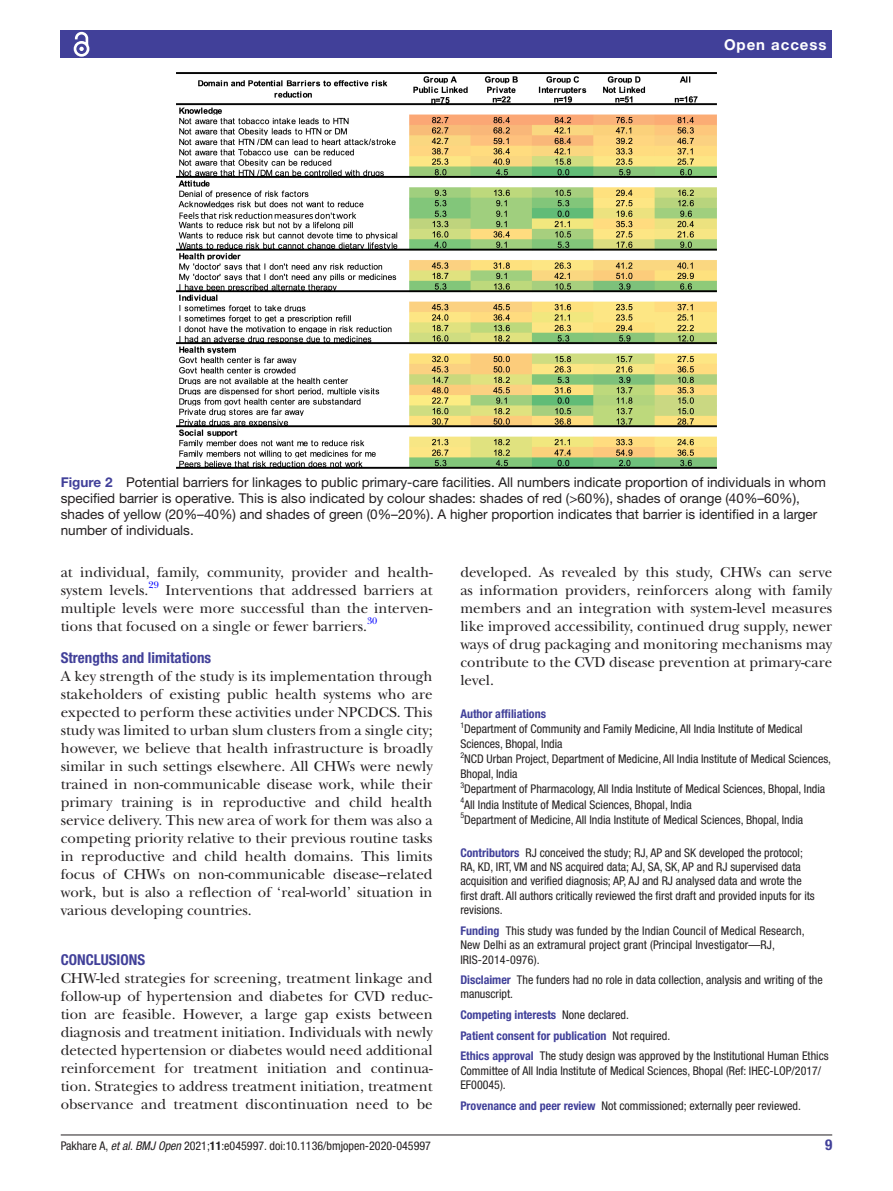
<style>
.page{position:relative;width:893px;height:1191px;background:#fff}
.page>*{position:absolute;margin:0;border:0;box-sizing:border-box;transform-origin:0 0}
.t1{font:15px/18px "New Baskerville";color:#231f20;text-align:justify}
.t2{font:700 condensed 15px "Helvetica Neue LT Std";color:#414099}
.t3{font:700 15px "Helvetica Neue LT Std";letter-spacing:.065em;color:#fff}
.t4{font:13.5px/16.2px "Helvetica Neue LT Std";color:#231f20}
.t5{font:condensed 12px/14.4px "Helvetica Neue LT Std";color:#231f20}
.t6{font:700 condensed 12px "Helvetica Neue LT Std";color:#414099}
.t7{font:9.9px "New Baskerville";color:#00f}
.t8{font:condensed 7.95px "Helvetica Neue LT Std";color:#231f20}
.s1{font-weight:700;color:#414099}
.s2{font-style:italic}
.s3{font-weight:700}
</style>
<div class="page">
<hr style="left:61px;top:1134px;width:771px;height:1px;background:#231f20">
<div style="left:61px;top:31px;width:771px;height:27px;background:#414099"></div>
<svg style="left:73px;top:31px;width:17px;height:26px"></svg>
<img style="left:176px;top:73px;width:540px;height:396px">
<p class="t3" style="left:724px;top:35px;width:104px">Open access</p>
<p class="t4" style="left:61px;top:473px;width:767px"><span class="s1">Figure 2</span> Potential barriers for linkages to public primary-care facilities. All numbers indicate proportion of individuals in whom specified barrier is operative. This is also indicated by colour shades: shades of red (&gt;60%), shades of orange (40%–60%), shades of yellow (20%–40%) and shades of green (0%–20%). A higher proportion indicates that barrier is identified in a larger number of individuals.</p>
<p class="t1" style="left:61px;top:563px;width:373px">at individual, family, community, provider and health&shy;system levels.</p>
<p class="t7" style="left:149px;top:579px;width:12px">29</p>
<p class="t1" style="left:61px;top:581px;width:373px;text-indent:105px">Interventions that addressed barriers at multiple levels were more successful than the interven&shy;tions that focused on a single or fewer barriers.</p>
<p class="t7" style="left:367px;top:615px;width:12px">30</p>
<p class="t2" style="left:61px;top:648px;width:152px">Strengths and limitations</p>
<p class="t1" style="left:61px;top:667px;width:373px">A key strength of the study is its implementation through stakeholders of existing public health systems who are expected to perform these activities under NPCDCS. This study was limited to urban slum clusters from a single city; however, we believe that health infrastructure is broadly similar in such settings elsewhere. All CHWs were newly trained in non-communicable disease work, while their primary training is in reproductive and child health service delivery. This new area of work for them was also a competing priority relative to their previous routine tasks in reproductive and child health domains. This limits focus of CHWs on non-communicable disease–related work, but is also a reflection of ‘real-world’ situation in various developing countries.</p>
<p class="t2" style="left:61px;top:951px;width:86px">CONCLUSIONS</p>
<p class="t1" style="left:61px;top:969px;width:373px">CHW-led strategies for screening, treatment linkage and follow-up of hypertension and diabetes for CVD reduc&shy;tion are feasible. However, a large gap exists between diagnosis and treatment initiation. Individuals with newly detected hypertension or diabetes would need additional reinforcement for treatment initiation and continua&shy;tion. Strategies to address treatment initiation, treatment observance and treatment discontinuation need to be</p>
<p class="t1" style="left:460px;top:563px;width:373px">developed. As revealed by this study, CHWs can serve as information providers, reinforcers along with family members and an integration with system-level measures like improved accessibility, continued drug supply, newer ways of drug packaging and monitoring mechanisms may contribute to the CVD disease prevention at primary-care level.</p>
<p class="t6" style="left:460px;top:707px;width:87px">Author affiliations</p>
<p class="t8" style="left:460px;top:720px;width:5px">1</p>
<p class="t5" style="left:460px;top:721px;width:344px;line-height:15px;text-indent:4px">Department of Community and Family Medicine, All India Institute of Medical<br>Sciences, Bhopal, India</p>
<p class="t8" style="left:460px;top:750px;width:5px">2</p>
<p class="t5" style="left:460px;top:751px;width:372px;line-height:15px;text-indent:4px">NCD Urban Project, Department of Medicine, All India Institute of Medical Sciences,<br>Bhopal, India</p>
<p class="t8" style="left:460px;top:780px;width:5px">3</p>
<p class="t5" style="left:460px;top:781px;width:366px;line-height:15px;text-indent:4px">Department of Pharmacology, All India Institute of Medical Sciences, Bhopal, India<br><sup>4</sup>All India Institute of Medical Sciences, Bhopal, India<br><sup>5</sup>Department of Medicine, All India Institute of Medical Sciences, Bhopal, India</p>
<p class="t5" style="left:460px;top:845px;width:356px"><span class="s1">Contributors</span> RJ conceived the study; RJ, AP and SK developed the protocol; RA, KD, IRT, VM and NS acquired data; AJ, SA, SK, AP and RJ supervised data acquisition and verified diagnosis; AP, AJ and RJ analysed data and wrote the first draft. All authors critically reviewed the first draft and provided inputs for its revisions.</p>
<p class="t5" style="left:460px;top:923px;width:346px"><span class="s1">Funding</span> This study was funded by the Indian Council of Medical Research,<br>New Delhi as an extramural project grant (Principal Investigator—RJ,<br>IRIS-2014-0976).</p>
<p class="t5" style="left:460px;top:972px;width:364px"><span class="s1">Disclaimer</span> The funders had no role in data collection, analysis and writing of the manuscript.</p>
<p class="t5" style="left:460px;top:1004px;width:370px;line-height:20.7px"><span class="s1">Competing interests</span> None declared.<br><span class="s1">Patient consent for publication</span> Not required.<br><span class="s1">Ethics approval</span> The study design was approved by the Institutional Human Ethics</p>
<p class="t5" style="left:460px;top:1063px;width:362px">Committee of All India Institute of Medical Sciences, Bhopal (Ref: IHEC-LOP/2017/<br>EF00045).</p>
<p class="t5" style="left:460px;top:1098px;width:342px"><span class="s1">Provenance and peer review</span> Not commissioned; externally peer reviewed.</p>
<p class="t5" style="left:61px;top:1138px;width:372px">Pakhare A, <span class="s2">et al</span>. <span class="s2">BMJ Open</span> 2021;<span class="s3">11</span>:e045997. doi:10.1136/bmjopen-2020-045997</p>
<p class="t2" style="left:825px;top:1135px;width:9px">9</p>
</div>
